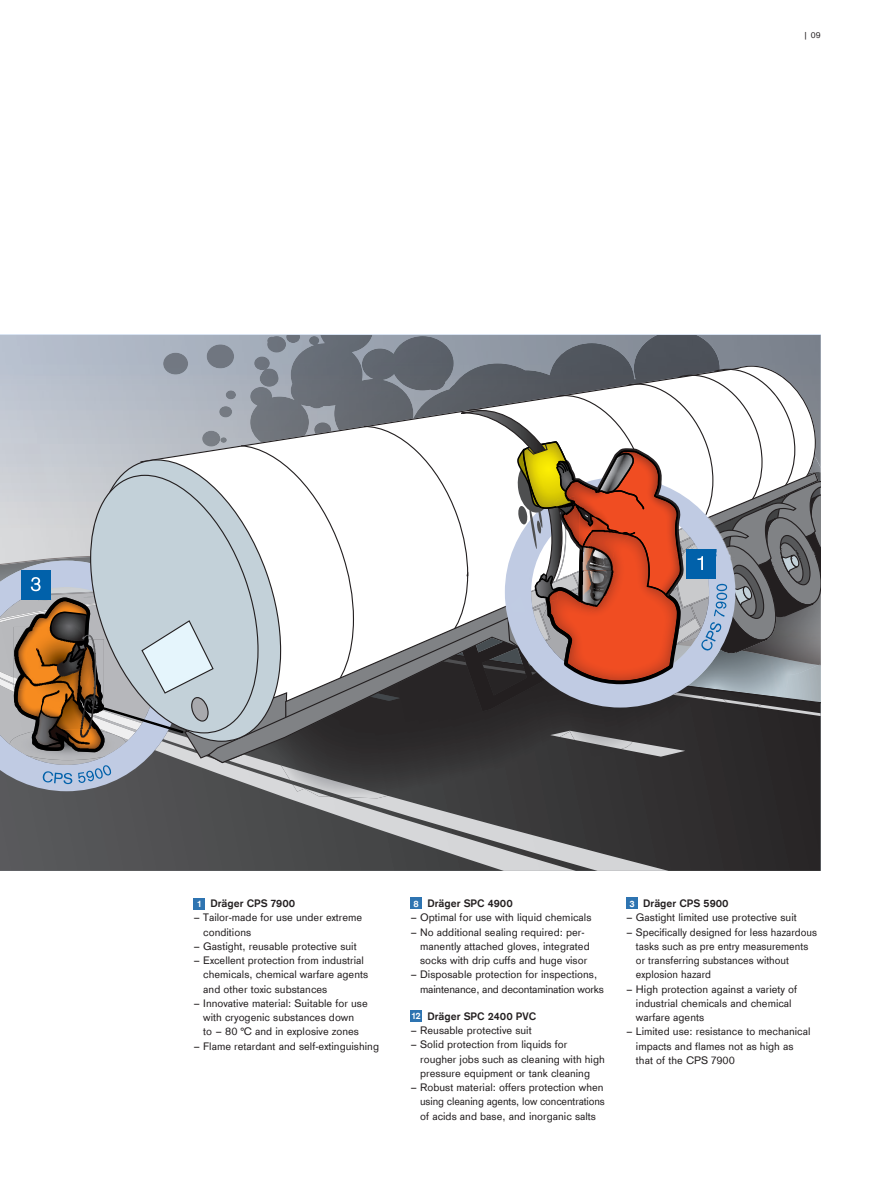
<style>
.page{position:relative;width:893px;height:1191px;background:#fff}
.page>*{position:absolute;margin:0;border:0;box-sizing:border-box;transform-origin:0 0}
.Kasten_Fließ_7_5pt{font:11.25px/14.2px "Draeger Sans Global";color:#231f20}
.Kasten_Fließ_7_5pt-2{font:700 11.25px "Draeger Sans Global";color:#231f20}
.t1{font:700 9.75px "Draeger Sans Global";color:#fff}
.Paginierung{font:9px "Draeger Sans Global";color:#231f20}
</style>
<div class="page">
<svg style="left:0;top:791px;width:821px;height:80px;background:#414042"></svg>
<svg style="left:576px;top:797px;width:93px;height:74px;background:#4c4b4c"></svg>
<svg style="left:155px;top:791px;width:421px;height:80px;background:#68696b"></svg>
<img style="left:207px;top:344px;width:27px;height:15px">
<img style="left:163px;top:353px;width:25px;height:6px">
<img style="left:250px;top:335px;width:470px;height:24px">
<img style="left:261px;top:791px;width:516px;height:6px">
<img style="left:281px;top:791px;width:107px;height:7px">
<img style="left:293px;top:791px;width:38px;height:5px">
<svg style="left:0;top:369px;width:821px;height:422px"></svg>
<img style="left:548px;top:531px;width:130px;height:151px">
<img style="left:554px;top:466px;width:53px;height:51px">
<img style="left:579px;top:517px;width:130px;height:53px">
<img style="left:465px;top:570px;width:155px;height:44px">
<img style="left:14px;top:624px;width:87px;height:105px">
<img style="left:59px;top:729px;width:43px;height:21px">
<div style="left:410px;top:897px;width:12px;height:12px;background:#2e74b1"></div>
<div style="left:193px;top:897px;width:12px;height:12px;background:#2e74b1"></div>
<div style="left:410px;top:1010px;width:12px;height:12px;background:#2e74b1"></div>
<div style="left:626px;top:897px;width:12px;height:12px;background:#2e74b1"></div>
<p class="Paginierung" style="left:803px;top:30px;width:19px">| 09</p>
<p class="Kasten_Fließ_7_5pt-2" style="left:210px;top:896px;width:86px">Dräger CPS 7900</p>
<p class="Kasten_Fließ_7_5pt" style="left:203px;top:910px;width:160px;text-indent:-10px">– Tailor-made for use under extreme conditions</p>
<p class="Kasten_Fließ_7_5pt" style="left:193px;top:939px;width:165px">– Gastight, reusable protective suit</p>
<p class="Kasten_Fließ_7_5pt" style="left:203px;top:953px;width:166px;text-indent:-10px">– Excellent protection from industrial chemicals, chemical warfare agents and other toxic substances</p>
<p class="Kasten_Fließ_7_5pt" style="left:193px;top:996px;width:176px;text-align:center">– Innovative material: Suitable for use with cryogenic substances down<br>to – 80 °C and in explosive zones</p>
<p class="Kasten_Fließ_7_5pt" style="left:193px;top:1038px;width:187px">– Flame retardant and self-extinguishing</p>
<p class="Kasten_Fließ_7_5pt-2" style="left:427px;top:896px;width:87px">Dräger SPC 4900</p>
<p class="Kasten_Fließ_7_5pt" style="left:410px;top:910px;width:183px">– Optimal for use with liquid chemicals</p>
<p class="Kasten_Fließ_7_5pt" style="left:420px;top:924px;width:171px;text-indent:-10px">– No additional sealing required: per&shy;manently attached gloves, integrated socks with drip cuffs and huge visor</p>
<p class="Kasten_Fließ_7_5pt" style="left:420px;top:967px;width:185px;text-indent:-10px">– Disposable protection for inspections, maintenance, and decontamination works</p>
<p class="t1" style="left:197px;top:897px;width:5px">1</p>
<p class="t1" style="left:414px;top:897px;width:7px">8</p>
<p class="Kasten_Fließ_7_5pt-2" style="left:427px;top:1009px;width:110px">Dräger SPC 2400 PVC</p>
<p class="Kasten_Fließ_7_5pt" style="left:410px;top:1023px;width:123px">– Reusable protective suit</p>
<p class="Kasten_Fließ_7_5pt" style="left:420px;top:1037px;width:186px;text-indent:-10px">– Solid protection from liquids for rougher jobs such as cleaning with high pressure equipment or tank cleaning</p>
<p class="Kasten_Fließ_7_5pt" style="left:420px;top:1080px;width:186px;text-indent:-10px">– Robust material: offers protection when using cleaning agents, low concentrations of acids and base, and inorganic salts</p>
<p class="t1" style="left:412px;top:1010px;width:11px">12</p>
<p class="Kasten_Fließ_7_5pt-2" style="left:643px;top:896px;width:87px">Dräger CPS 5900</p>
<p class="Kasten_Fließ_7_5pt" style="left:626px;top:910px;width:172px">– Gastight limited use protective suit</p>
<p class="Kasten_Fließ_7_5pt" style="left:636px;top:924px;width:183px;text-indent:-10px">– Specifically designed for less hazardous tasks such as pre entry measurements or transferring substances without explosion hazard</p>
<p class="Kasten_Fließ_7_5pt" style="left:636px;top:981px;width:163px;text-indent:-10px">– High protection against a variety of industrial chemicals and chemical warfare agents</p>
<p class="Kasten_Fließ_7_5pt" style="left:636px;top:1024px;width:176px;text-indent:-10px">– Limited use: resistance to mechanical impacts and flames not as high as that of the CPS 7900</p>
<p class="t1" style="left:629px;top:897px;width:7px">3</p>
</div>
